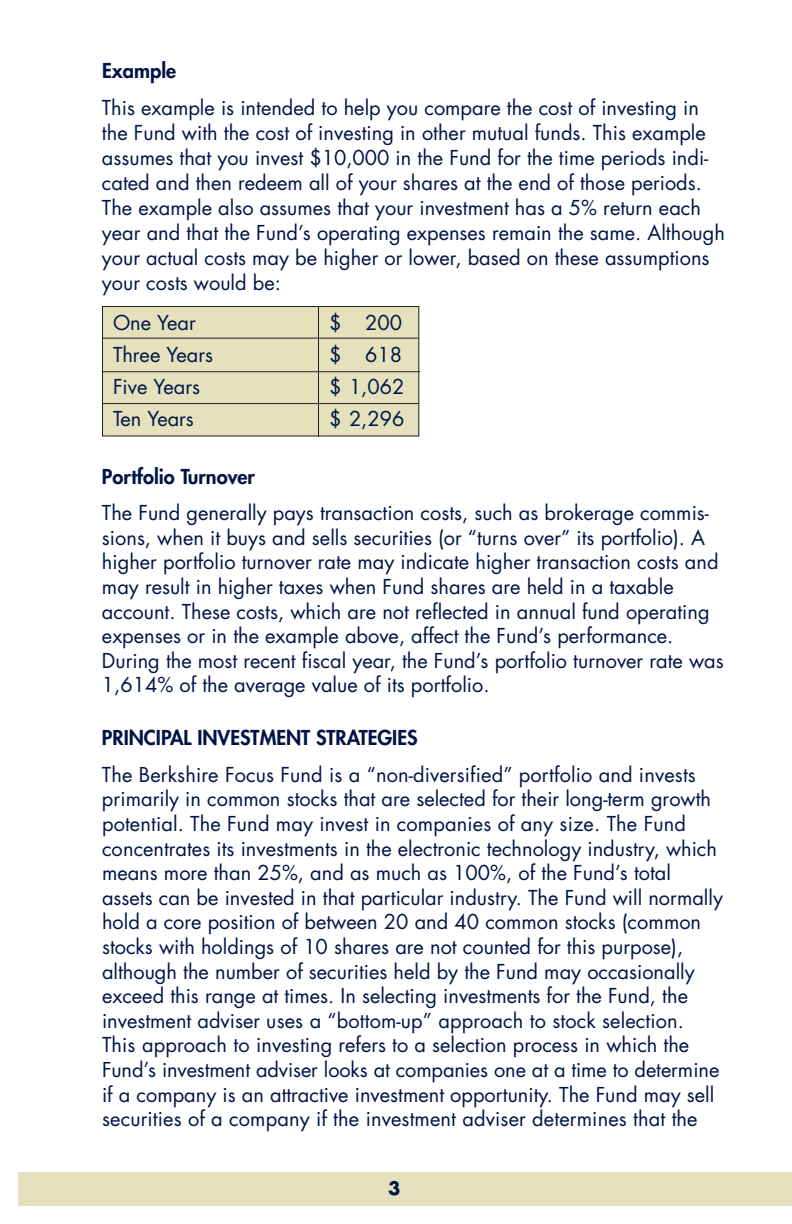
<style>
.page{position:relative;width:792px;height:1224px;background:#fff}
.page>*{position:absolute;margin:0;border:0;box-sizing:border-box;transform-origin:0 0}
.t1{font:20px/24.6px "Futura";color:#001447}
.t2{font:800 20px "Futura";color:#001447}
.t3{font:700 18px "Futura";color:#001447}
</style>
<div class="page">
<div style="left:18px;top:1172px;width:756px;height:33px;background:#e5e1bc"></div>
<div style="left:102px;top:306px;width:218px;height:130px;background:#e5e1bc"></div>
<div style="left:102px;top:306px;width:219px;height:130px;border:1px solid #231f20"></div>
<div style="left:318px;top:306px;width:101px;height:130px;background:#e5e1bc"></div>
<div style="left:318px;top:306px;width:101px;height:130px;border:1px solid #231f20"></div>
<hr style="left:102px;top:338px;width:317px;height:1px;background:#231f20">
<hr style="left:102px;top:371px;width:318px;height:1px;background:#231f20">
<hr style="left:102px;top:403px;width:317px;height:1px;background:#231f20">
<div style="left:773px;top:1172px;width:19px;height:33px;background:#e5e1bc"></div>
<p class="t2" style="left:102px;top:61px;width:76px">Example</p>
<p class="t1" style="left:102px;top:97px;width:624px">This example is intended to help you compare the cost of investing in the Fund with the cost of investing in other mutual funds. This example assumes that you invest $10,000 in the Fund for the time periods indi&shy;cated and then redeem all of your shares at the end of those periods.<br>The example also assumes that your investment has a 5% return each year and that the Fund’s operating expenses remain the same. Although your actual costs may be higher or lower, based on these assumptions your costs would be:</p>
<p class="t1" style="left:113px;top:308px;width:102px;line-height:32px">One Year<br>Three Years<br>Five Years<br>Ten Years</p>
<p class="t1" style="left:329px;top:308px;width:77px;line-height:32px">$ 200 $ 618 $ 1,062 $ 2,296</p>
<p class="t2" style="left:102px;top:467px;width:154px">Portfolio Turnover</p>
<p class="t1" style="left:102px;top:502px;width:623px">The Fund generally pays transaction costs, such as brokerage commis&shy;sions, when it buys and sells securities (or “turns over” its portfolio). A higher portfolio turnover rate may indicate higher transaction costs and may result in higher taxes when Fund shares are held in a taxable account. These costs, which are not reflected in annual fund operating expenses or in the example above, affect the Fund’s performance.<br>During the most recent fiscal year, the Fund’s portfolio turnover rate was 1,614% of the average value of its portfolio.</p>
<p class="t2" style="left:102px;top:728px;width:317px">PRINCIPAL INVESTMENT STRATEGIES</p>
<p class="t1" style="left:102px;top:764px;width:622px">The Berkshire Focus Fund is a “non-diversified” portfolio and invests primarily in common stocks that are selected for their long-term growth potential. The Fund may invest in companies of any size. The Fund concentrates its investments in the electronic technology industry, which means more than 25%, and as much as 100%, of the Fund’s total assets can be invested in that particular industry. The Fund will normally hold a core position of between 20 and 40 common stocks (common stocks with holdings of 10 shares are not counted for this purpose), although the number of securities held by the Fund may occasionally exceed this range at times. In selecting investments for the Fund, the investment adviser uses a “bottom-up” approach to stock selection.<br>This approach to investing refers to a selection process in which the Fund’s investment adviser looks at companies one at a time to determine if a company is an attractive investment opportunity. The Fund may sell securities of a company if the investment adviser determines that the</p>
<p class="t3" style="left:388px;top:1180px;width:14px">3</p>
</div>
